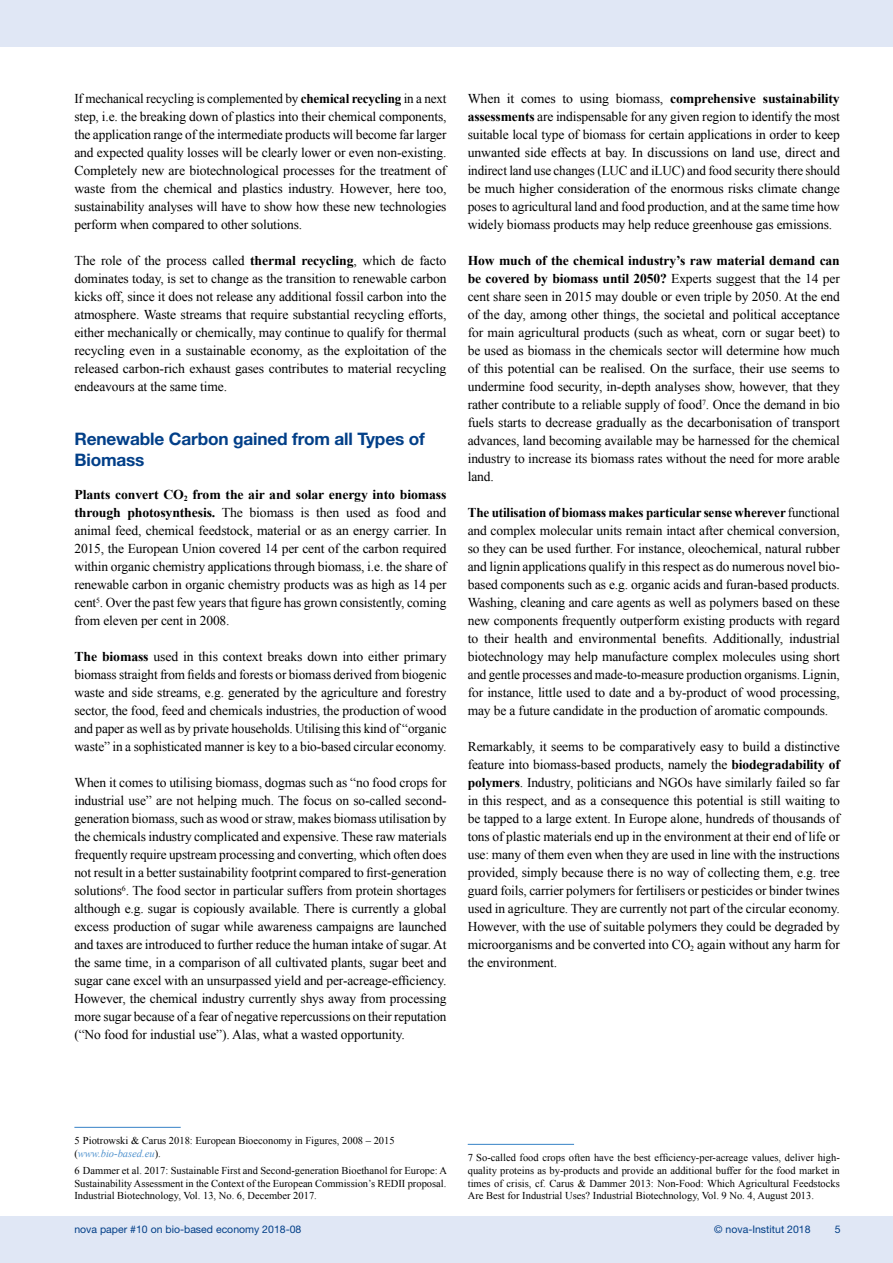
<style>
.page{position:relative;width:893px;height:1263px;background:#fff}
.page>*{position:absolute;margin:0;border:0;box-sizing:border-box;transform-origin:0 0}
.t1{font:700 17.25px/20.7px "Helvetica Neue";letter-spacing:-.01em;color:#023f88}
.t2{font:13.5px/18px "Times New Roman";letter-spacing:-.01em;color:#000;text-align:justify}
.t3{font:10.5px/12.6px "Times New Roman";color:#000;text-align:justify}
.t4{font:10.5px "Helvetica Neue";color:#023f88}
.s1{font-weight:700}
.s2{font-style:italic;color:#4d90cd}
</style>
<div class="page">
<div style="left:0;top:1216px;width:893px;height:47px;background:#e0e7f5"></div>
<div style="left:0;top:0;width:893px;height:47px;background:#e0e7f5"></div>
<hr style="left:74px;top:1127px;width:107px;height:1px;background:#4d90cd">
<hr style="left:468px;top:1144px;width:106px;height:1px;background:#4d90cd">
<p class="t2" style="left:74px;top:89px;width:374px">If mechanical recycling is complemented by <span class="s1">chemical recycling</span> in a next step, i.e. the breaking down of plastics into their chemical components, the application range of the intermediate products will become far larger and expected quality losses will be clearly lower or even non-existing.<br>Completely new are biotechnological processes for the treatment of waste from the chemical and plastics industry. However, here too, sustainability analyses will have to show how these new technologies perform when compared to other solutions.</p>
<p class="t2" style="left:74px;top:251px;width:374px">The role of the process called <span class="s1">thermal recycling</span>, which de facto dominates today, is set to change as the transition to renewable carbon kicks off, since it does not release any additional fossil carbon into the atmosphere. Waste streams that require substantial recycling efforts, either mechanically or chemically, may continue to qualify for thermal recycling even in a sustainable economy, as the exploitation of the released carbon-rich exhaust gases contributes to material recycling endeavours at the same time.</p>
<p class="t1" style="left:74px;top:428px;width:352px">Renewable Carbon gained from all Types of<br>Biomass</p>
<p class="t2" style="left:74px;top:485px;width:374px"><span class="s1">Plants convert CO</span><sub>2</sub> <span class="s1">from the air and solar energy into biomass through photosynthesis.</span> The biomass is then used as food and animal feed, chemical feedstock, material or as an energy carrier. In 2015, the European Union covered 14 per cent of the carbon required within organic chemistry applications through biomass, i.e. the share of renewable carbon in organic chemistry products was as high as 14 per cent<sup>5</sup>. Over the past few years that figure has grown consistently, coming from eleven per cent in 2008.</p>
<p class="t2" style="left:74px;top:647px;width:374px"><span class="s1">The biomass</span> used in this context breaks down into either primary biomass straight from fields and forests or biomass derived from biogenic waste and side streams, e.g. generated by the agriculture and forestry sector, the food, feed and chemicals industries, the production of wood and paper as well as by private households. Utilising this kind of “organic waste” in a sophisticated manner is key to a bio-based circular economy.</p>
<p class="t2" style="left:74px;top:773px;width:374px">When it comes to utilising biomass, dogmas such as “no food crops for industrial use” are not helping much. The focus on so-called second&shy;generation biomass, such as wood or straw, makes biomass utilisation by the chemicals industry complicated and expensive. These raw materials frequently require upstream processing and converting, which often does not result in a better sustainability footprint compared to first-generation solutions<sup>6</sup>. The food sector in particular suffers from protein shortages although e.g. sugar is copiously available. There is currently a global excess production of sugar while awareness campaigns are launched and taxes are introduced to further reduce the human intake of sugar. At the same time, in a comparison of all cultivated plants, sugar beet and sugar cane excel with an unsurpassed yield and per-acreage-efficiency.<br>However, the chemical industry currently shys away from processing more sugar because of a fear of negative repercussions on their reputation (“No food for industial use”). Alas, what a wasted opportunity.</p>
<p class="t2" style="left:468px;top:89px;width:374px">When it comes to using biomass, <span class="s1">comprehensive sustainability assessments</span> are indispensable for any given region to identify the most suitable local type of biomass for certain applications in order to keep unwanted side effects at bay. In discussions on land use, direct and indirect land use changes (LUC and iLUC) and food security there should be much higher consideration of the enormous risks climate change poses to agricultural land and food production, and at the same time how widely biomass products may help reduce greenhouse gas emissions.</p>
<p class="t2" style="left:468px;top:251px;width:374px"><span class="s1">How much of the chemical industry’s raw material demand can be covered by biomass until 2050?</span> Experts suggest that the 14 per cent share seen in 2015 may double or even triple by 2050. At the end of the day, among other things, the societal and political acceptance for main agricultural products (such as wheat, corn or sugar beet) to be used as biomass in the chemicals sector will determine how much of this potential can be realised. On the surface, their use seems to undermine food security, in-depth analyses show, however, that they rather contribute to a reliable supply of food<sup>7</sup>. Once the demand in bio fuels starts to decrease gradually as the decarbonisation of transport advances, land becoming available may be harnessed for the chemical industry to increase its biomass rates without the need for more arable land.</p>
<p class="t2" style="left:468px;top:503px;width:374px"><span class="s1">The utilisation of biomass makes particular sense wherever</span> functional and complex molecular units remain intact after chemical conversion, so they can be used further. For instance, oleochemical, natural rubber and lignin applications qualify in this respect as do numerous novel bio&shy;based components such as e.g. organic acids and furan-based products.<br>Washing, cleaning and care agents as well as polymers based on these new components frequently outperform existing products with regard to their health and environmental benefits. Additionally, industrial biotechnology may help manufacture complex molecules using short and gentle processes and made-to-measure production organisms. Lignin, for instance, little used to date and a by-product of wood processing, may be a future candidate in the production of aromatic compounds.</p>
<p class="t2" style="left:468px;top:737px;width:374px">Remarkably, it seems to be comparatively easy to build a distinctive feature into biomass-based products, namely the <span class="s1">biodegradability of polymers</span>. Industry, politicians and NGOs have similarly failed so far in this respect, and as a consequence this potential is still waiting to be tapped to a large extent. In Europe alone, hundreds of thousands of tons of plastic materials end up in the environment at their end of life or use: many of them even when they are used in line with the instructions provided, simply because there is no way of collecting them, e.g. tree guard foils, carrier polymers for fertilisers or pesticides or binder twines used in agriculture. They are currently not part of the circular economy.<br>However, with the use of suitable polymers they could be degraded by microorganisms and be converted into CO<sub>2</sub> again without any harm for the environment.</p>
<p class="t3" style="left:74px;top:1134px;width:322px">5 Piotrowski &amp; Carus 2018: European Bioeconomy in Figures, 2008 – 2015 (<span class="s2">www.bio-based.eu</span>).</p>
<p class="t3" style="left:74px;top:1164px;width:374px">6 Dammer et al. 2017: Sustainable First and Second-generation Bioethanol for Europe: A Sustainability Assessment in the Context of the European Commission’s REDII proposal.<br>Industrial Biotechnology, Vol. 13, No. 6, December 2017.</p>
<p class="t3" style="left:468px;top:1151px;width:374px">7 So-called food crops often have the best efficiency-per-acreage values, deliver high&shy;quality proteins as by-products and provide an additional buffer for the food market in times of crisis, cf. Carus &amp; Dammer 2013: Non-Food: Which Agricultural Feedstocks Are Best for Industrial Uses? Industrial Biotechnology, Vol. 9 No. 4, August 2013.</p>
<p class="t4" style="left:74px;top:1223px;width:229px">nova paper #10 on bio-based economy 2018-08</p>
<p class="t4" style="left:714px;top:1223px;width:98px">© nova-Institut 2018</p>
<p class="t4" style="left:835px;top:1223px;width:7px">5</p>
</div>
